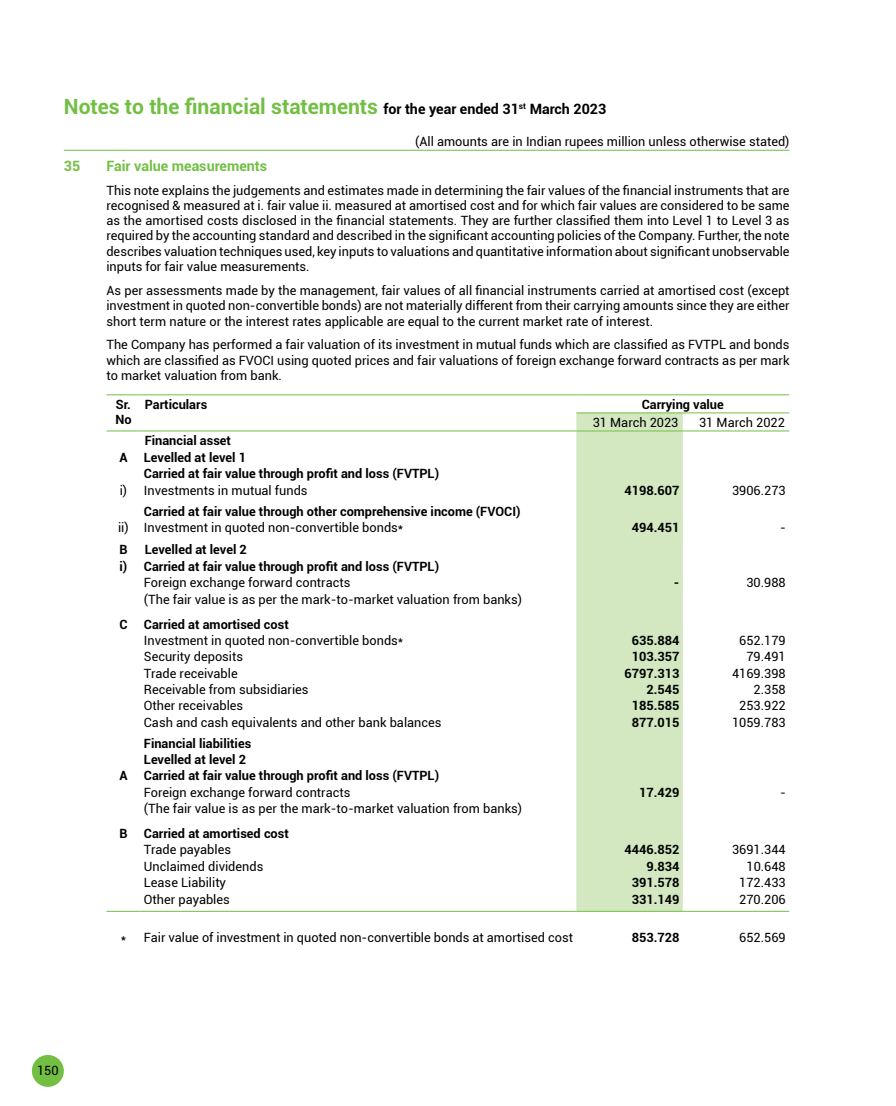
<style>
.page{position:relative;width:896px;height:1106px;background:#fff}
.page>*{position:absolute;margin:0;border:0;box-sizing:border-box;transform-origin:0 0}
.t1{font:700 21px "Roboto";color:#72bf44}
.t2{font:700 14.25px "Roboto";color:#72bf44}
.t3{font:12.75px/15.3px "Roboto";color:#000;text-align:justify}
.t4{font:700 12.75px/16.4px "Roboto";color:#000}
.s1{font-size:14.25px;color:#000}
</style>
<div class="page">
<div style="left:32px;top:1054px;width:32px;height:32px;background:#72bf44;border-radius:50%"></div>
<div style="left:576px;top:413px;width:106px;height:498px;background:#d3e8c1"></div>
<hr style="left:106px;top:394px;width:34px;height:1px;background:#72bf44">
<hr style="left:140px;top:394px;width:436px;height:1px;background:#72bf44">
<hr style="left:576px;top:394px;width:106px;height:1px;background:#72bf44">
<hr style="left:682px;top:394px;width:106px;height:1px;background:#72bf44">
<hr style="left:106px;top:911px;width:34px;height:1px;background:#72bf44">
<hr style="left:140px;top:911px;width:436px;height:1px;background:#72bf44">
<hr style="left:576px;top:911px;width:106px;height:1px;background:#72bf44">
<hr style="left:682px;top:911px;width:106px;height:1px;background:#72bf44">
<hr style="left:106px;top:430px;width:34px;height:1px;background:#72bf44">
<hr style="left:140px;top:430px;width:436px;height:1px;background:#72bf44">
<hr style="left:576px;top:412px;width:106px;height:1px;background:#72bf44">
<hr style="left:682px;top:412px;width:106px;height:1px;background:#72bf44">
<hr style="left:576px;top:430px;width:106px;height:1px;background:#72bf44">
<hr style="left:682px;top:430px;width:106px;height:1px;background:#72bf44">
<hr style="left:64px;top:150px;width:725px;height:1px;background:#72bf44">
<h1 class="t1" style="left:64px;top:91px;width:543px">Notes to the financial statements <span class="s1">for the year ended 31</span><sup>st</sup> <span class="s1">March 2023</span></h1>
<p class="t3" style="left:415px;top:133px;width:376px">(All amounts are in Indian rupees million unless otherwise stated)</p>
<p class="t2" style="left:64px;top:156px;width:18px">35</p>
<p class="t2" style="left:106px;top:156px;width:162px">Fair value measurements</p>
<p class="t3" style="left:106px;top:182px;width:684px">This note explains the judgements and estimates made in determining the fair values of the financial instruments that are recognised &amp; measured at i. fair value ii. measured at amortised cost and for which fair values are considered to be same as the amortised costs disclosed in the financial statements. They are further classified them into Level 1 to Level 3 as required by the accounting standard and described in the significant accounting policies of the Company. Further, the note describes valuation techniques used, key inputs to valuations and quantitative information about significant unobservable inputs for fair value measurements.</p>
<p class="t3" style="left:106px;top:282px;width:684px">As per assessments made by the management, fair values of all financial instruments carried at amortised cost (except investment in quoted non-convertible bonds) are not materially different from their carrying amounts since they are either short term nature or the interest rates applicable are equal to the current market rate of interest.</p>
<p class="t3" style="left:106px;top:337px;width:684px">The Company has performed a fair valuation of its investment in mutual funds which are classified as FVTPL and bonds which are classified as FVOCI using quoted prices and fair valuations of foreign exchange forward contracts as per mark to market valuation from bank.</p>
<p class="t4" style="left:115px;top:396px;width:18px;line-height:15.3px">Sr.<br>No</p>
<p class="t4" style="left:145px;top:395px;width:64px">Particulars</p>
<p class="t4" style="left:641px;top:395px;width:84px">Carrying value</p>
<p class="t3" style="left:592px;top:414px;width:87px">31 March 2023</p>
<p class="t3" style="left:698px;top:414px;width:87px">31 March 2022</p>
<p class="t4" style="left:145px;top:431px;width:88px">Financial asset</p>
<p class="t3" style="left:37px;top:1062px;width:23px">150</p>
<p class="t4" style="left:119px;top:449px;width:10px">A</p>
<p class="t4" style="left:144px;top:449px;width:296px">Levelled at level 1<br>Carried at fair value through profit and loss (FVTPL)</p>
<p class="t3" style="left:120px;top:482px;width:189px">i) Investments in mutual funds</p>
<p class="t4" style="left:624px;top:481px;width:56px">4198.607</p>
<p class="t3" style="left:731px;top:482px;width:55px">3906.273</p>
<p class="t4" style="left:144px;top:502px;width:378px">Carried at fair value through other comprehensive income (FVOCI)</p>
<p class="t3" style="left:118px;top:519px;width:287px">ii) Investment in quoted non-convertible bonds*</p>
<p class="t4" style="left:631px;top:519px;width:49px">494.451</p>
<p class="t3" style="left:779px;top:519px;width:7px">-</p>
<p class="t4" style="left:119px;top:540px;width:10px">B</p>
<p class="t4" style="left:119px;top:540px;width:321px;line-height:17.2px;text-indent:25px">Levelled at level 2<br>i) Carried at fair value through profit and loss (FVTPL)</p>
<p class="t3" style="left:144px;top:574px;width:208px">Foreign exchange forward contracts</p>
<p class="t4" style="left:673px;top:574px;width:7px">-</p>
<p class="t3" style="left:746px;top:574px;width:41px">30.988</p>
<p class="t3" style="left:144px;top:591px;width:379px">(The fair value is as per the mark-to-market valuation from banks)</p>
<p class="t4" style="left:119px;top:615px;width:10px">C</p>
<p class="t4" style="left:144px;top:615px;width:146px">Carried at amortised cost</p>
<p class="t3" style="left:144px;top:632px;width:261px">Investment in quoted non-convertible bonds*</p>
<p class="t4" style="left:631px;top:631px;width:49px">635.884</p>
<p class="t3" style="left:738px;top:632px;width:48px">652.179</p>
<p class="t3" style="left:144px;top:648px;width:101px">Security deposits</p>
<p class="t4" style="left:631px;top:648px;width:49px">103.357</p>
<p class="t3" style="left:746px;top:648px;width:41px">79.491</p>
<p class="t3" style="left:144px;top:665px;width:95px">Trade receivable</p>
<p class="t4" style="left:624px;top:664px;width:56px">6797.313</p>
<p class="t3" style="left:731px;top:665px;width:55px">4169.398</p>
<p class="t3" style="left:144px;top:681px;width:166px">Receivable from subsidiaries</p>
<p class="t4" style="left:646px;top:681px;width:34px">2.545</p>
<p class="t3" style="left:753px;top:681px;width:34px">2.358</p>
<p class="t3" style="left:144px;top:697px;width:101px">Other receivables</p>
<p class="t4" style="left:631px;top:697px;width:49px">185.585</p>
<p class="t3" style="left:738px;top:697px;width:48px">253.922</p>
<p class="t3" style="left:144px;top:714px;width:299px">Cash and cash equivalents and other bank balances</p>
<p class="t4" style="left:631px;top:713px;width:49px">877.015</p>
<p class="t3" style="left:731px;top:714px;width:55px">1059.783</p>
<p class="t4" style="left:144px;top:734px;width:109px">Financial liabilities<br>Levelled at level 2</p>
<p class="t4" style="left:119px;top:767px;width:10px">A</p>
<p class="t4" style="left:144px;top:767px;width:296px">Carried at fair value through profit and loss (FVTPL)</p>
<p class="t3" style="left:144px;top:784px;width:208px">Foreign exchange forward contracts</p>
<p class="t4" style="left:638px;top:783px;width:42px">17.429</p>
<p class="t3" style="left:779px;top:784px;width:7px">-</p>
<p class="t3" style="left:144px;top:800px;width:379px">(The fair value is as per the mark-to-market valuation from banks)</p>
<p class="t4" style="left:119px;top:824px;width:10px">B</p>
<p class="t4" style="left:144px;top:824px;width:146px">Carried at amortised cost</p>
<p class="t3" style="left:144px;top:841px;width:89px">Trade payables</p>
<p class="t4" style="left:624px;top:841px;width:56px">4446.852</p>
<p class="t3" style="left:731px;top:841px;width:55px">3691.344</p>
<p class="t3" style="left:144px;top:858px;width:121px">Unclaimed dividends</p>
<p class="t4" style="left:646px;top:857px;width:34px">9.834</p>
<p class="t3" style="left:746px;top:858px;width:41px">10.648</p>
<p class="t3" style="left:144px;top:874px;width:84px">Lease Liability</p>
<p class="t4" style="left:631px;top:874px;width:49px">391.578</p>
<p class="t3" style="left:739px;top:874px;width:48px">172.433</p>
<p class="t3" style="left:144px;top:890px;width:87px">Other payables</p>
<p class="t4" style="left:631px;top:890px;width:49px">331.149</p>
<p class="t3" style="left:739px;top:890px;width:48px">270.206</p>
<p class="t3" style="left:121px;top:929px;width:453px">* Fair value of investment in quoted non-convertible bonds at amortised cost</p>
<p class="t4" style="left:631px;top:929px;width:49px">853.728</p>
<p class="t3" style="left:739px;top:929px;width:48px">652.569</p>
</div>
